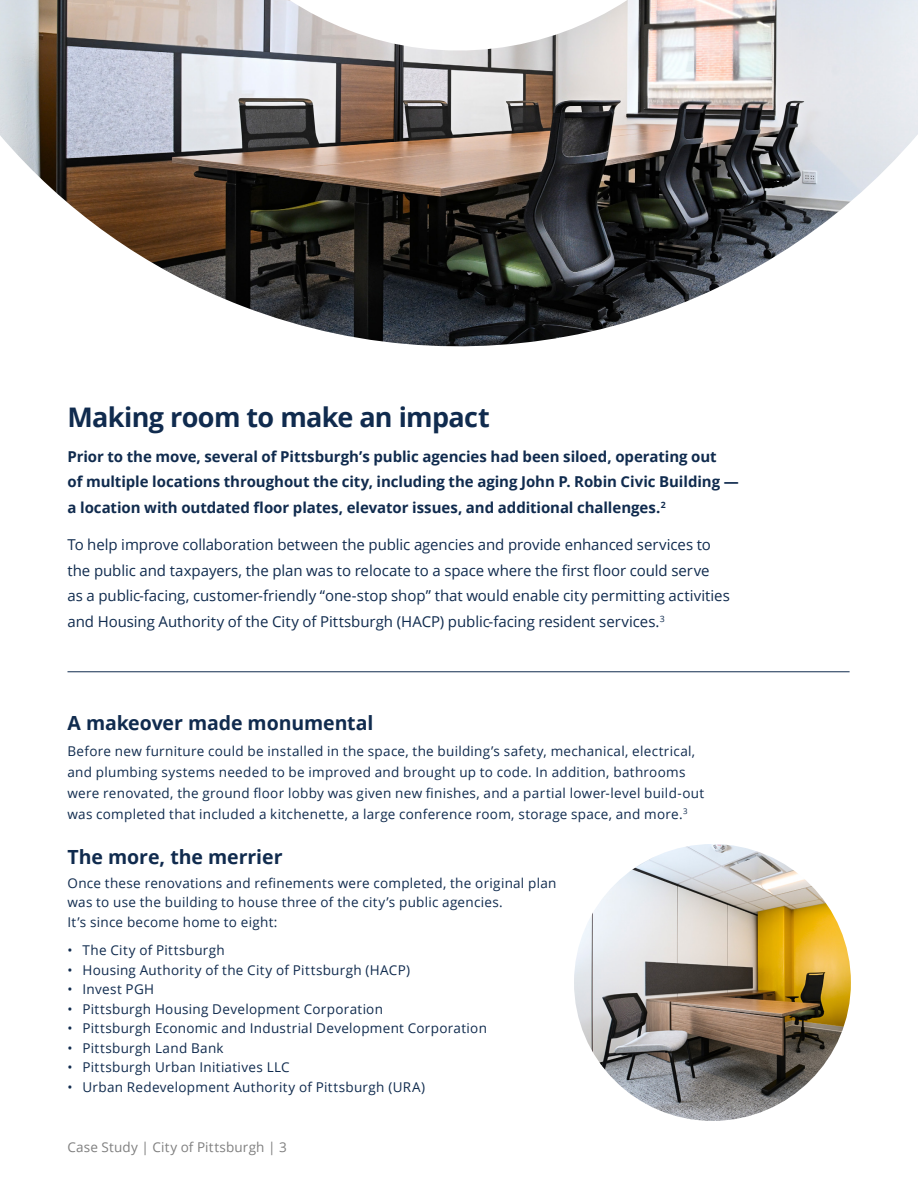
<style>
.page{position:relative;width:918px;height:1188px;background:#fff}
.page>*{position:absolute;margin:0;border:0;box-sizing:border-box;transform-origin:0 0}
.t1{font:700 27px "Open Sans";letter-spacing:-.025em;color:#102b4e}
.t2{font:700 19.5px "Open Sans";letter-spacing:-.005em;color:#102b4e}
.t3{font:15px/25.5px "Open Sans";letter-spacing:-.005em;color:#102b4e}
.t4{font:700 15px/25.5px "Open Sans";letter-spacing:-.005em;color:#102b4e}
.t5{font:13.5px/21px "Open Sans";letter-spacing:.02em;color:#102b4e}
.t6{font:13.5px "Open Sans";letter-spacing:.015em;color:#808080}
</style>
<div class="page">
<img style="left:0;top:0;width:918px;height:347px">
<img style="left:574px;top:844px;width:277px;height:277px;border-radius:138px">
<hr style="left:68px;top:672px;width:782px;height:1px;background:#102b4e">
<h1 class="t1" style="left:68px;top:398px;width:424px">Making room to make an impact</h1>
<p class="t4" style="left:68px;top:443px;width:673px">Prior to the move, several of Pittsburgh’s public agencies had been siloed, operating out<br>of multiple locations throughout the city, including the aging John P. Robin Civic Building — a location with outdated floor plates, elevator issues, and additional challenges.<sup>2</sup></p>
<p class="t3" style="left:68px;top:532px;width:664px">To help improve collaboration between the public agencies and provide enhanced services to the public and taxpayers, the plan was to relocate to a space where the first floor could serve<br>as a public-facing, customer-friendly “one-stop shop” that would enable city permitting activities and Housing Authority of the City of Pittsburgh (HACP) public-facing resident services.<sup>3</sup></p>
<h2 class="t2" style="left:68px;top:710px;width:308px">A makeover made monumental</h2>
<p class="t5" style="left:68px;top:740px;width:638px">Before new furniture could be installed in the space, the building’s safety, mechanical, electrical, and plumbing systems needed to be improved and brought up to code. In addition, bathrooms were renovated, the ground floor lobby was given new finishes, and a partial lower-level build-out was completed that included a kitchenette, a large conference room, storage space, and more.<sup>3</sup></p>
<h2 class="t2" style="left:68px;top:843px;width:217px">The more, the merrier</h2>
<p class="t5" style="left:68px;top:873px;width:490px;line-height:19.5px">Once these renovations and refinements were completed, the original plan was to use the building to house three of the city’s public agencies.<br>It’s since become home to eight:</p>
<p class="t5" style="left:68px;top:940px;width:159px">• The City of Pittsburgh</p>
<p class="t5" style="left:68px;top:959px;width:344px">• Housing Authority of the City of Pittsburgh (HACP)</p>
<p class="t5" style="left:68px;top:979px;width:88px">• Invest PGH</p>
<p class="t5" style="left:68px;top:998px;width:317px">• Pittsburgh Housing Development Corporation</p>
<p class="t5" style="left:68px;top:1018px;width:421px">• Pittsburgh Economic and Industrial Development Corporation</p>
<p class="t5" style="left:68px;top:1037px;width:158px">• Pittsburgh Land Bank</p>
<p class="t5" style="left:68px;top:1057px;width:224px">• Pittsburgh Urban Initiatives LLC</p>
<p class="t5" style="left:68px;top:1076px;width:359px">• Urban Redevelopment Authority of Pittsburgh (URA)</p>
<p class="t6" style="left:68px;top:1138px;width:221px">Case Study | City of Pittsburgh | 3</p>
</div>
